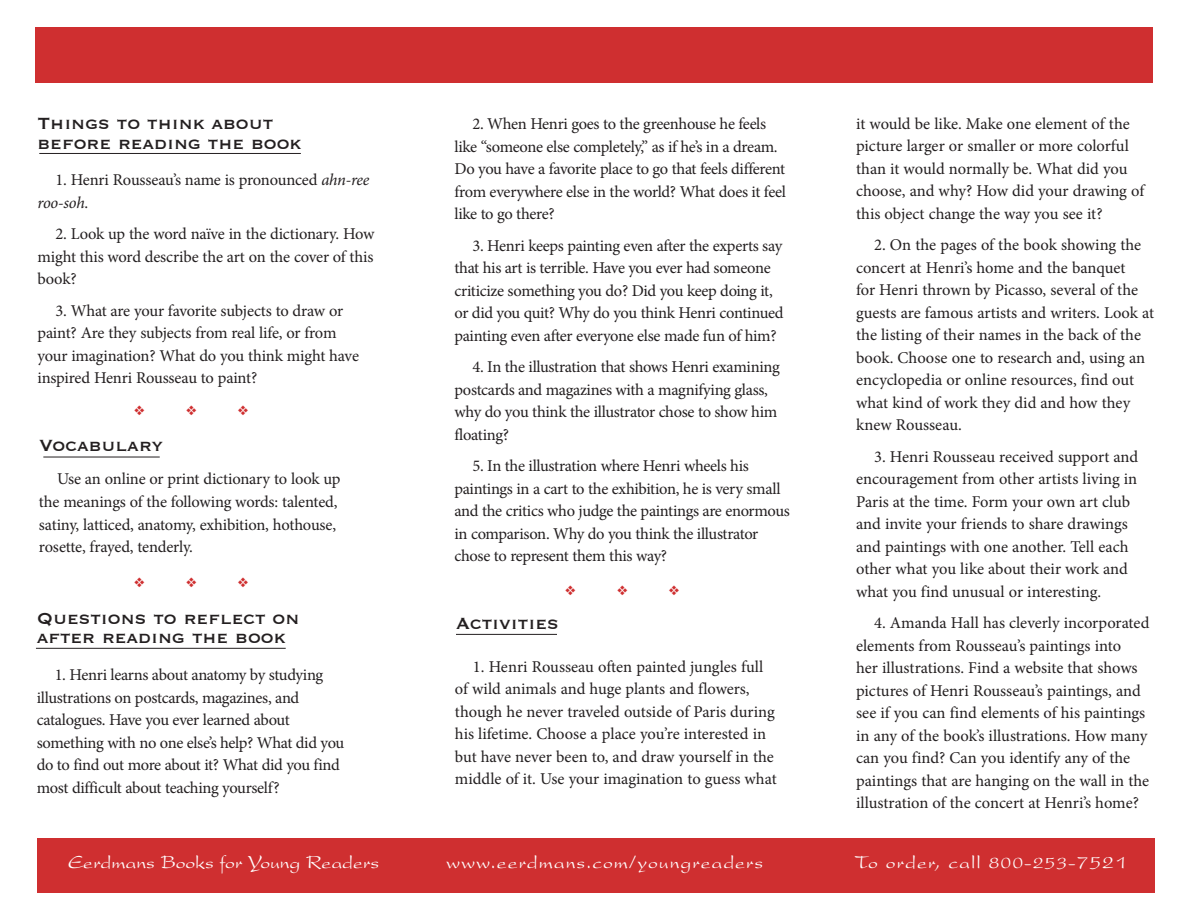
<style>
.page{position:relative;width:1188px;height:918px;background:#fff}
.page>*{position:absolute;margin:0;border:0;box-sizing:border-box;transform-origin:0 0}
.t1{font:21px/19.5px "Copperplate";color:#231f20}
.t2{font:19.5px "President";letter-spacing:.05em;color:#fff}
.t3{font:19.5px "President";color:#fff}
.t4{font:16.5px/22.5px "Minion Pro";letter-spacing:-.01em;color:#231f20}
.s1{font-style:italic}
.s2{font-size:21px}
</style>
<div class="page">
<hr style="left:43px;top:457px;width:117px;height:1px;background:#231f20">
<hr style="left:39px;top:153px;width:262px;height:1px;background:#231f20">
<div style="left:37px;top:838px;width:1117px;height:55px;background:#cf2f30"></div>
<div style="left:35px;top:27px;width:1118px;height:55px;background:#cf2f30"></div>
<hr style="left:456px;top:634px;width:101px;height:1px;background:#231f20">
<hr style="left:36px;top:648px;width:250px;height:1px;background:#231f20">
<p class="t1" style="left:38px;top:113px;width:265px">Things to think about before reading the book</p>
<p class="t4" style="left:37px;top:169px;width:334px;text-indent:18px">1. Henri Rousseau’s name is pronounced <span class="s1">ahn-ree roo-soh</span>.</p>
<p class="t4" style="left:37px;top:223px;width:338px;text-align:justify;text-indent:18px">2. Look up the word naïve in the dictionary. How might this word describe the art on the cover of this book?</p>
<p class="t4" style="left:37px;top:299px;width:323px;text-indent:18px">3. What are your favorite subjects to draw or paint? Are they subjects from real life, or from your imagination? What do you think might have inspired Henri Rousseau to paint?</p>
<p class="t1" style="left:39px;top:435px;width:126px">Vocabulary</p>
<p class="t4" style="left:39px;top:468px;width:303px;text-indent:18px">Use an online or print dictionary to look up the meanings of the following words: talented, satiny, latticed, anatomy, exhibition, hothouse, rosette, frayed, tenderly.</p>
<p class="t4" style="left:454px;top:113px;width:333px;text-indent:18px">2. When Henri goes to the greenhouse he feels like “someone else completely,” as if he’s in a dream.<br>Do you have a favorite place to go that feels different from everywhere else in the world? What does it feel like to go there?</p>
<p class="t4" style="left:454px;top:234px;width:331px;text-indent:18px">3. Henri keeps painting even after the experts say that his art is terrible. Have you ever had someone criticize something you do? Did you keep doing it, or did you quit? Why do you think Henri continued painting even after everyone else made fun of him?</p>
<p class="t4" style="left:454px;top:356px;width:327px;text-indent:18px">4. In the illustration that shows Henri examining postcards and magazines with a magnifying glass, why do you think the illustrator chose to show him floating?</p>
<p class="t4" style="left:454px;top:455px;width:337px;text-indent:18px">5. In the illustration where Henri wheels his paintings in a cart to the exhibition, he is very small and the critics who judge the paintings are enormous in comparison. Why do you think the illustrator chose to represent them this way?</p>
<p class="t1" style="left:37px;top:607px;width:264px">Questions to reflect on after reading the book</p>
<p class="t4" style="left:37px;top:664px;width:309px;text-indent:18px">1. Henri learns about anatomy by studying illustrations on postcards, magazines, and catalogues. Have you ever learned about something with no one else’s help? What did you do to find out more about it? What did you find most difficult about teaching yourself?</p>
<p class="t4" style="left:455px;top:656px;width:323px;text-indent:18px">1. Henri Rousseau often painted jungles full of wild animals and huge plants and flowers, though he never traveled outside of Paris during his lifetime. Choose a place you’re interested in but have never been to, and draw yourself in the middle of it. Use your imagination to guess what</p>
<p class="t1" style="left:456px;top:612px;width:104px">Activities</p>
<p class="t4" style="left:856px;top:112px;width:290px">it would be like. Make one element of the picture larger or smaller or more colorful than it would normally be. What did you choose, and why? How did your drawing of this object change the way you see it?</p>
<p class="t4" style="left:856px;top:234px;width:300px;text-indent:18px">2. On the pages of the book showing the concert at Henri’s home and the banquet<br>for Henri thrown by Picasso, several of the guests are famous artists and writers. Look at the listing of their names in the back of the book. Choose one to research and, using an encyclopedia or online resources, find out what kind of work they did and how they knew Rousseau.</p>
<p class="t4" style="left:856px;top:445px;width:284px;text-indent:18px">3. Henri Rousseau received support and encouragement from other artists living in Paris at the time. Form your own art club and invite your friends to share drawings and paintings with one another. Tell each other what you like about their work and what you find unusual or interesting.</p>
<p class="t4" style="left:856px;top:612px;width:295px;text-indent:18px">4. Amanda Hall has cleverly incorporated elements from Rousseau’s paintings into<br>her illustrations. Find a website that shows pictures of Henri Rousseau’s paintings, and see if you can find elements of his paintings in any of the book’s illustrations. How many can you find? Can you identify any of the paintings that are hanging on the wall in the illustration of the concert at Henri’s home?</p>
<p class="t3" style="left:68px;top:851px;width:312px">Eerdmans Books for Young Readers</p>
<p class="t2" style="left:446px;top:851px;width:319px">www.eerdmans.com/youngreaders</p>
<p class="t2" style="left:855px;top:851px;width:273px">To order, call 800-253-<span class="s2">7521</span></p>
</div>
